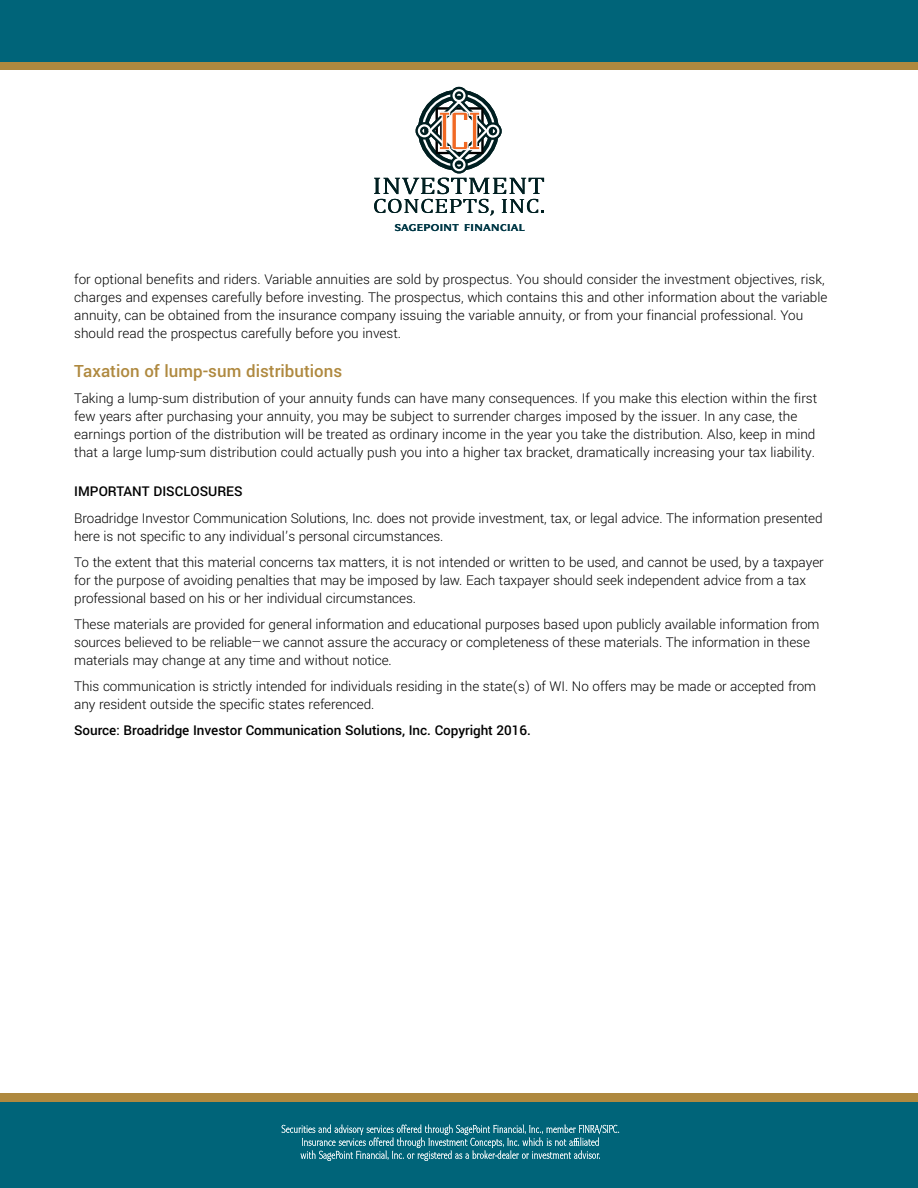
<style>
.page{position:relative;width:918px;height:1188px;background:#fff}
.page>*{position:absolute;margin:0;border:0;box-sizing:border-box;transform-origin:0 0}
.t1{font:500 18.75px "Yantramanav";color:#af893f}
.t2{font:300 15px/18px "Yantramanav";letter-spacing:-.005em;color:#000}
.t3{font:500 15px "Yantramanav";letter-spacing:-.005em;color:#000}
.t4{font:700 9.45px "Itc Symbol";color:#003846;scale:1.1 1}
</style>
<div class="page">
<div style="left:0;top:1102px;width:918px;height:86px;background:#006479"></div>
<div style="left:0;top:1093px;width:918px;height:9px;background:#af893f"></div>
<div style="left:450px;top:87px;width:18px;height:17px;border:7px solid #001f21;border-radius:50%"></div>
<div style="left:416px;top:122px;width:17px;height:18px;border:7px solid #001f21;border-radius:50%"></div>
<div style="left:450px;top:156px;width:18px;height:17px;border:7px solid #001f21;border-radius:50%"></div>
<div style="left:484px;top:122px;width:18px;height:18px;border:7px solid #001f21;border-radius:50%"></div>
<div style="left:453px;top:89px;width:13px;height:13px;border:2px solid #fff;border-radius:50%"></div>
<div style="left:418px;top:124px;width:13px;height:13px;border:2px solid #fff;border-radius:50%"></div>
<div style="left:453px;top:158px;width:13px;height:13px;border:2px solid #fff;border-radius:50%"></div>
<div style="left:486px;top:125px;width:13px;height:13px;border:2px solid #fff;border-radius:50%"></div>
<svg style="left:374px;top:178px;width:170px;height:38px"></svg>
<svg style="left:420px;top:92px;width:76px;height:76px"></svg>
<div style="left:0;top:0;width:918px;height:62px;background:#006479"></div>
<div style="left:0;top:62px;width:918px;height:8px;background:#af893f"></div>
<svg style="left:282px;top:1125px;width:337px;height:36px"></svg>
<p class="t4" style="left:431px;top:221px;width:27px">□ ■▼</p>
<p class="t4" style="left:519px;top:221px;width:7px">●</p>
<p class="t2" style="left:74px;top:270px;width:755px">for optional benefits and riders. Variable annuities are sold by prospectus. You should consider the investment objectives, risk, charges and expenses carefully before investing. The prospectus, which contains this and other information about the variable annuity, can be obtained from the insurance company issuing the variable annuity, or from your financial professional. You should read the prospectus carefully before you invest.</p>
<p class="t1" style="left:74px;top:359px;width:269px">Taxation of lump-sum distributions</p>
<p class="t2" style="left:74px;top:389px;width:745px">Taking a lump-sum distribution of your annuity funds can have many consequences. If you make this election within the first few years after purchasing your annuity, you may be subject to surrender charges imposed by the issuer. In any case, the earnings portion of the distribution will be treated as ordinary income in the year you take the distribution. Also, keep in mind that a large lump-sum distribution could actually push you into a higher tax bracket, dramatically increasing your tax liability.</p>
<p class="t3" style="left:74px;top:483px;width:170px">IMPORTANT DISCLOSURES</p>
<p class="t2" style="left:74px;top:509px;width:750px">Broadridge Investor Communication Solutions, Inc. does not provide investment, tax, or legal advice. The information presented here is not specific to any individual’s personal circumstances.</p>
<p class="t2" style="left:74px;top:553px;width:751px">To the extent that this material concerns tax matters, it is not intended or written to be used, and cannot be used, by a taxpayer for the purpose of avoiding penalties that may be imposed by law. Each taxpayer should seek independent advice from a tax professional based on his or her individual circumstances.</p>
<p class="t2" style="left:74px;top:615px;width:747px">These materials are provided for general information and educational purposes based upon publicly available information from sources believed to be reliable—we cannot assure the accuracy or completeness of these materials. The information in these materials may change at any time and without notice.</p>
<p class="t2" style="left:74px;top:677px;width:743px">This communication is strictly intended for individuals residing in the state(s) of WI. No offers may be made or accepted from any resident outside the specific states referenced.</p>
<p class="t3" style="left:74px;top:721px;width:458px">Source: Broadridge Investor Communication Solutions, Inc. Copyright 2016.</p>
</div>
